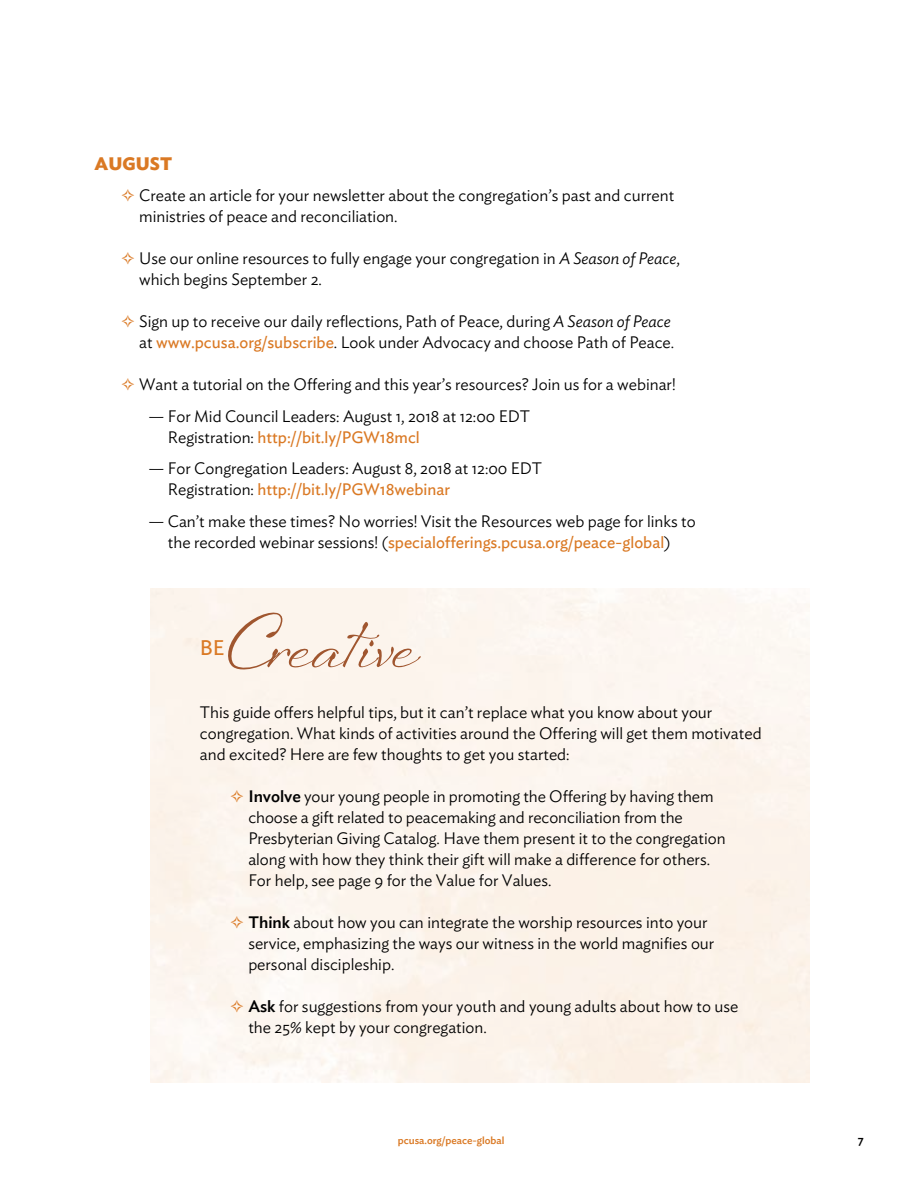
<style>
.page{position:relative;width:918px;height:1188px;background:#fff}
.page>*{position:absolute;margin:0;border:0;box-sizing:border-box;transform-origin:0 0}
.t1{font:72px "Sheila";color:#a0562f}
.t2{font:21px "Ideal Sans";color:#da7924}
.t3{font:700 18px "Ideal Sans";color:#da7924}
.t4{font:300 16.5px/21px "Ideal Sans";color:#000}
.t5{font:500 12px "Ideal Sans";color:#000}
.t6{font:500 10.5px "Ideal Sans";color:#da7924}
.s1{font-style:italic}
.s2{font-weight:400;color:#da7924}
.s3{font-weight:500}
</style>
<div class="page">
<svg style="left:231px;top:790px;width:12px;height:12px"></svg>
<svg style="left:231px;top:916px;width:12px;height:12px"></svg>
<svg style="left:231px;top:1000px;width:12px;height:12px"></svg>
<p class="t3" style="left:94px;top:149px;width:79px">AUGUST</p>
<p class="t4" style="left:139px;top:183px;width:537px">Create an article for your newsletter about the congregation’s past and current ministries of peace and reconciliation.</p>
<p class="t4" style="left:139px;top:246px;width:542px">Use our online resources to fully engage your congregation in <span class="s1">A Season of Peace</span>, which begins September 2.</p>
<p class="t4" style="left:139px;top:309px;width:537px">Sign up to receive our daily reflections, Path of Peace, during <span class="s1">A Season of Peace </span>at <span class="s2">www.pcusa.org/subscribe</span>. Look under Advocacy and choose Path of Peace.</p>
<p class="t4" style="left:139px;top:372px;width:538px">Want a tutorial on the Offering and this year’s resources? Join us for a webinar!</p>
<p class="t4" style="left:168px;top:404px;width:364px;text-indent:-19px">— For Mid Council Leaders: August 1, 2018 at 12:00 EDT<br>Registration: <span class="s2">http://bit.ly/PGW18mcl</span></p>
<p class="t4" style="left:168px;top:456px;width:376px;text-indent:-19px">— For Congregation Leaders: August 8, 2018 at 12:00 EDT<br>Registration: <span class="s2">http://bit.ly/PGW18webinar</span></p>
<p class="t4" style="left:149px;top:509px;width:549px;text-align:center">— Can’t make these times? No worries! Visit the Resources web page for links to the recorded webinar sessions! (<span class="s2">specialofferings.pcusa.org/peace-global</span>)</p>
<h1 class="t1" style="left:228px;top:600px;width:191px">Creative</h1>
<p class="t2" style="left:200px;top:632px;width:26px">BE</p>
<p class="t4" style="left:200px;top:700px;width:563px">This guide offers helpful tips, but it can’t replace what you know about your congregation. What kinds of activities around the Offering will get them motivated and excited? Here are few thoughts to get you started:</p>
<p class="t4" style="left:248px;top:784px;width:479px"><span class="s3">Involve</span> your young people in promoting the Offering by having them choose a gift related to peacemaking and reconciliation from the Presbyterian Giving Catalog. Have them present it to the congregation along with how they think their gift will make a difference for others.<br>For help, see page 9 for the Value for Values.</p>
<p class="t4" style="left:248px;top:910px;width:468px"><span class="s3">Think</span> about how you can integrate the worship resources into your service, emphasizing the ways our witness in the world magnifies our personal discipleship.</p>
<p class="t4" style="left:248px;top:994px;width:492px"><span class="s3">Ask</span> for suggestions from your youth and young adults about how to use the 25% kept by your congregation.</p>
<p class="t6" style="left:398px;top:1132px;width:108px">pcusa.org/peace-global</p>
<p class="t5" style="left:858px;top:1131px;width:8px">7</p>
</div>
